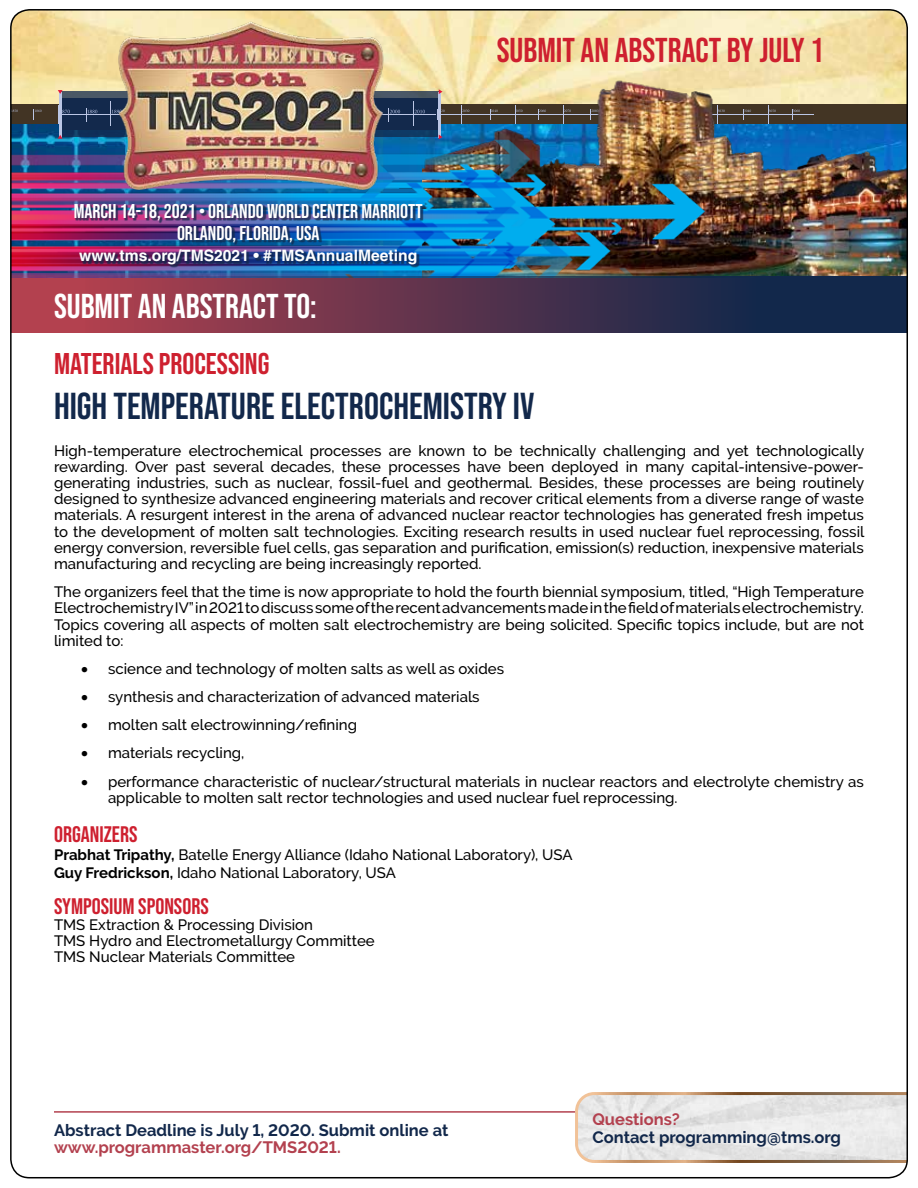
<style>
.page{position:relative;width:918px;height:1188px;background:#fff}
.page>*{position:absolute;margin:0;border:0;box-sizing:border-box;transform-origin:0 0}
.t1{font:37.5px "Bebas Neue";color:#12284b}
.t2{font:34.5px "Bebas Neue";color:#ce202f}
.t3{font:34.5px "Bebas Neue";color:#fff}
.t4{font:30px "Bebas Neue";color:#ce202f}
.t5{font:22.5px "Bebas Neue";color:#ce202f}
.t6{font:19.95px/21.3px "Bebas Neue";color:#fff;text-align:center}
.t7{font:700 16.5px "Raleway";color:#12284b}
.t8{font:700 16.5px "Raleway";color:#b3414f}
.t9{font:700 15.6px "Helvetica";color:#fff}
.t10{font:500 15px/16.2px "Raleway";color:#000}
.s1{font-weight:700}
</style>
<div class="page">
<img style="left:10px;top:9px;width:898px;height:1170px">
<h3 class="t6" style="left:74px;top:201px;width:350px">MARCH 14-18, 2021 • ORLANDO WORLD CENTER MARRIOTT<br>ORLANDO, FLORIDA, USA</h3>
<p class="t9" style="left:79px;top:246px;width:340px">www.tms.org/TMS2021 • #TMSAnnualMeeting</p>
<h2 class="t3" style="left:54px;top:287px;width:264px">SUBMIT AN ABSTRACT TO:</h2>
<h2 class="t2" style="left:497px;top:30px;width:329px">SUBMIT AN ABSTRACT BY JULY 1</h2>
<h3 class="t4" style="left:54px;top:346px;width:217px">MATERIALS PROCESSING</h3>
<h1 class="t1" style="left:54px;top:384px;width:482px">HIGH TEMPERATURE ELECTROCHEMISTRY IV</h1>
<p class="t10" style="left:54px;top:442px;width:812px;text-align:justify">High-temperature electrochemical processes are known to be technically challenging and yet technologically rewarding. Over past several decades, these processes have been deployed in many capital-intensive-power&shy;generating industries, such as nuclear, fossil-fuel and geothermal. Besides, these processes are being routinely designed to synthesize advanced engineering materials and recover critical elements from a diverse range of waste materials. A resurgent interest in the arena of advanced nuclear reactor technologies has generated fresh impetus to the development of molten salt technologies. Exciting research results in used nuclear fuel reprocessing, fossil energy conversion, reversible fuel cells, gas separation and purification, emission(s) reduction, inexpensive materials manufacturing and recycling are being increasingly reported.</p>
<p class="t10" style="left:54px;top:584px;width:812px;text-align:justify">The organizers feel that the time is now appropriate to hold the fourth biennial symposium, titled, “High Temperature Electrochemistry IV” in 2021 to discuss some of the recent advancements made in the field of materials electrochemistry.<br>Topics covering all aspects of molten salt electrochemistry are being solicited. Specific topics include, but are not limited to:</p>
<p class="t10" style="left:81px;top:661px;width:425px">• science and technology of molten salts as well as oxides</p>
<p class="t10" style="left:81px;top:689px;width:400px">• synthesis and characterization of advanced materials</p>
<p class="t10" style="left:81px;top:717px;width:278px">• molten salt electrowinning/refining</p>
<p class="t10" style="left:81px;top:745px;width:165px">• materials recycling,</p>
<p class="t10" style="left:108px;top:773px;width:758px;text-indent:-27px">• performance characteristic of nuclear/structural materials in nuclear reactors and electrolyte chemistry as applicable to molten salt rector technologies and used nuclear fuel reprocessing.</p>
<h3 class="t5" style="left:54px;top:821px;width:85px">ORGANIZERS</h3>
<p class="t10" style="left:54px;top:846px;width:520px;line-height:18px"><span class="s1">Prabhat Tripathy,</span> Batelle Energy Alliance (Idaho National Laboratory), USA<br><span class="s1">Guy Fredrickson,</span> Idaho National Laboratory, USA</p>
<h3 class="t5" style="left:54px;top:893px;width:156px">SYMPOSIUM SPONSORS</h3>
<p class="t10" style="left:54px;top:917px;width:322px">TMS Extraction &amp; Processing Division<br>TMS Hydro and Electrometallurgy Committee<br>TMS Nuclear Materials Committee</p>
<p class="t7" style="left:54px;top:1120px;width:396px">Abstract Deadline is July 1, 2020. Submit online at</p>
<p class="t8" style="left:54px;top:1138px;width:288px">www.programmaster.org/TMS2021.</p>
<p class="t8" style="left:592px;top:1110px;width:89px">Questions?</p>
<p class="t7" style="left:592px;top:1127px;width:250px">Contact programming@tms.org</p>
</div>
